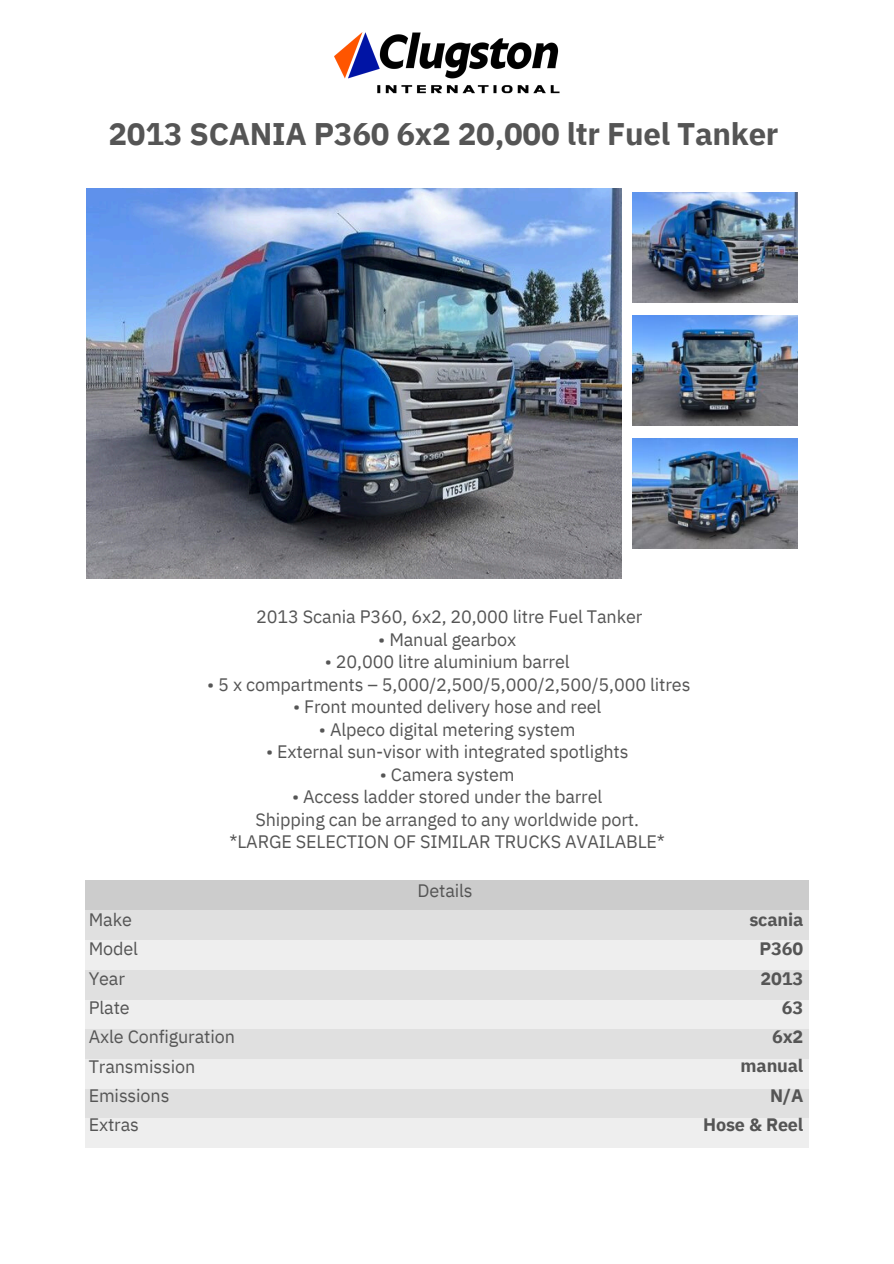
<style>
.page{position:relative;width:894px;height:1264px;background:#fff}
.page>*{position:absolute;margin:0;border:0;box-sizing:border-box;transform-origin:0 0}
.t1{font:700 31.2px "IBM Plex Sans";letter-spacing:-.01em;color:#555}
.t2{font:18px/29.2px "IBM Plex Sans";letter-spacing:-.01em;color:#555}
.t3{font:700 18px/29.2px "IBM Plex Sans";letter-spacing:-.01em;color:#555;text-align:right}
</style>
<div class="page">
<div style="left:446px;top:1117px;width:362px;height:30px;background:#eee"></div>
<div style="left:85px;top:1117px;width:361px;height:30px;background:#eee"></div>
<div style="left:446px;top:1088px;width:362px;height:29px;background:#e0e0e0"></div>
<div style="left:85px;top:1088px;width:361px;height:29px;background:#e0e0e0"></div>
<div style="left:446px;top:1058px;width:362px;height:30px;background:#eee"></div>
<div style="left:85px;top:1058px;width:361px;height:30px;background:#eee"></div>
<div style="left:446px;top:1028px;width:362px;height:30px;background:#e0e0e0"></div>
<div style="left:85px;top:1028px;width:361px;height:30px;background:#e0e0e0"></div>
<div style="left:446px;top:999px;width:362px;height:29px;background:#eee"></div>
<div style="left:85px;top:999px;width:361px;height:29px;background:#eee"></div>
<div style="left:446px;top:969px;width:362px;height:30px;background:#e0e0e0"></div>
<div style="left:85px;top:969px;width:361px;height:30px;background:#e0e0e0"></div>
<div style="left:446px;top:939px;width:362px;height:30px;background:#eee"></div>
<div style="left:85px;top:939px;width:361px;height:30px;background:#eee"></div>
<div style="left:446px;top:909px;width:362px;height:30px;background:#e0e0e0"></div>
<div style="left:85px;top:909px;width:361px;height:30px;background:#e0e0e0"></div>
<div style="left:85px;top:880px;width:723px;height:29px;background:#ccc"></div>
<img style="left:87px;top:189px;width:534px;height:389px">
<img style="left:632px;top:193px;width:165px;height:110px">
<img style="left:632px;top:315px;width:165px;height:110px">
<img style="left:632px;top:438px;width:165px;height:110px">
<img style="left:335px;top:32px;width:225px;height:62px">
<p class="t1" style="left:108px;top:113px;width:671px">2013 SCANIA P360 6x2 20,000 ltr Fuel Tanker</p>
<p class="t2" style="left:256px;top:601px;width:387px">2013 Scania P360, 6x2, 20,000 litre Fuel Tanker</p>
<p class="t2" style="left:378px;top:624px;width:139px">• Manual gearbox</p>
<p class="t2" style="left:325px;top:646px;width:246px">• 20,000 litre aluminium barrel</p>
<p class="t2" style="left:207px;top:669px;width:484px">• 5 x compartments – 5,000/2,500/5,000/2,500/5,000 litres</p>
<p class="t2" style="left:293px;top:691px;width:309px">• Front mounted delivery hose and reel</p>
<p class="t2" style="left:319px;top:714px;width:258px">• Alpeco digital metering system</p>
<p class="t2" style="left:266px;top:736px;width:364px">• External sun-visor with integrated spotlights</p>
<p class="t2" style="left:380px;top:759px;width:136px">• Camera system</p>
<p class="t2" style="left:229px;top:785px;width:437px;line-height:22.5px;text-align:center">• Access ladder stored under the barrel<br>Shipping can be arranged to any worldwide port. *LARGE SELECTION OF SIMILAR TRUCKS AVAILABLE*</p>
<p class="t2" style="left:417px;top:875px;width:57px">Details</p>
<p class="t2" style="left:89px;top:904px;width:148px">Make<br>Model<br>Year<br>Plate<br>Axle Configuration<br>Transmission<br>Emissions<br>Extras</p>
<p class="t3" style="left:703px;top:904px;width:102px">scania<br>P360<br>2013<br>63<br>6x2<br>manual<br>N/A<br>Hose &amp; Reel</p>
</div>
